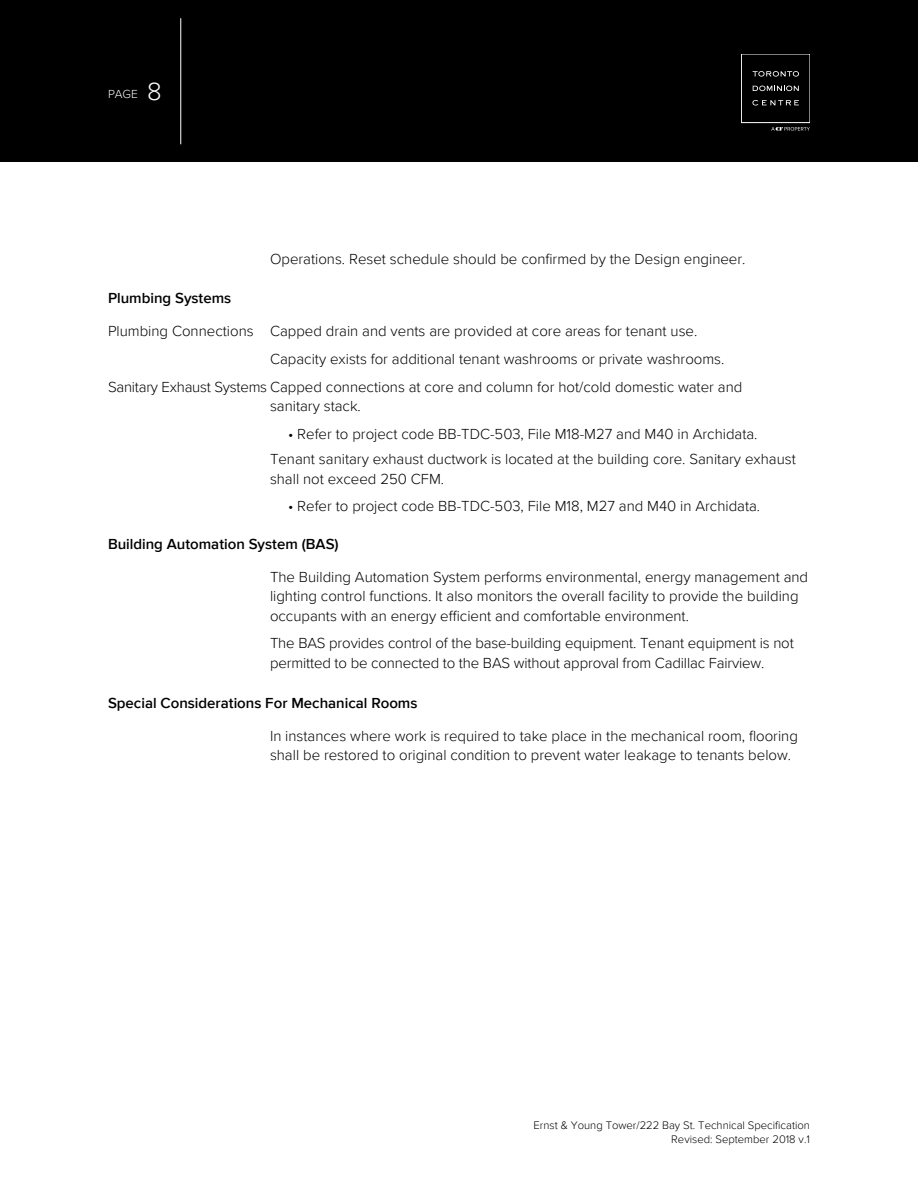
<style>
.page{position:relative;width:918px;height:1188px;background:#fff}
.page>*{position:absolute;margin:0;border:0;box-sizing:border-box;transform-origin:0 0}
.t1{font:300 15px/19.5px "Proxima Nova";color:#000}
.t2{font:600 15px "Proxima Nova";color:#000}
.t3{font:300 12px "Proxima Nova";color:#fff}
.t4{font:300 11.25px/13.5px "Proxima Nova";color:#000;text-align:right}
.s1{font-size:25.5px}
</style>
<div class="page">
<div style="left:0;top:0;width:918px;height:162px;background:#000"></div>
<hr style="left:181px;top:18px;width:1px;height:126px;background:#fff">
<svg style="left:771px;top:127px;width:39px;height:4px"></svg>
<div style="left:741px;top:54px;width:69px;height:69px;border:1px solid #fff"></div>
<svg style="left:753px;top:71px;width:46px;height:6px"></svg>
<svg style="left:753px;top:86px;width:46px;height:5px"></svg>
<svg style="left:752px;top:100px;width:47px;height:6px"></svg>
<p class="t3" style="left:108px;top:85px;width:55px">PAGE <span class="s1">8</span></p>
<p class="t1" style="left:270px;top:248px;width:477px">Operations. Reset schedule should be confirmed by the Design engineer.</p>
<p class="t2" style="left:108px;top:287px;width:125px">Plumbing Systems</p>
<p class="t1" style="left:108px;top:321px;width:591px">Plumbing Connections Capped drain and vents are provided at core areas for tenant use.</p>
<p class="t1" style="left:270px;top:348px;width:456px">Capacity exists for additional tenant washrooms or private washrooms.</p>
<p class="t1" style="left:108px;top:376px;width:636px">Sanitary Exhaust Systems Capped connections at core and column for hot/cold domestic water and</p>
<p class="t1" style="left:270px;top:396px;width:92px">sanitary stack.</p>
<p class="t1" style="left:270px;top:420px;width:527px;line-height:25.5px;text-indent:18px">• Refer to project code BB-TDC-503, File M18-M27 and M40 in Archidata.<br>Tenant sanitary exhaust ductwork is located at the building core. Sanitary exhaust</p>
<p class="t1" style="left:270px;top:468px;width:176px">shall not exceed 250 CFM.</p>
<p class="t1" style="left:288px;top:496px;width:474px">• Refer to project code BB-TDC-503, File M18, M27 and M40 in Archidata.</p>
<p class="t2" style="left:108px;top:533px;width:232px">Building Automation System (BAS)</p>
<p class="t1" style="left:270px;top:566px;width:540px">The Building Automation System performs environmental, energy management and lighting control functions. It also monitors the overall facility to provide the building occupants with an energy efficient and comfortable environment.</p>
<p class="t1" style="left:270px;top:633px;width:525px">The BAS provides control of the base-building equipment. Tenant equipment is not permitted to be connected to the BAS without approval from Cadillac Fairview.</p>
<p class="t2" style="left:108px;top:691px;width:311px">Special Considerations For Mechanical Rooms</p>
<p class="t1" style="left:270px;top:725px;width:529px">In instances where work is required to take place in the mechanical room, flooring shall be restored to original condition to prevent water leakage to tenants below.</p>
<p class="t4" style="left:534px;top:1118px;width:278px">Ernst &amp; Young Tower/222 Bay St. Technical Specification<br>Revised: September 2018 v.1</p>
</div>
